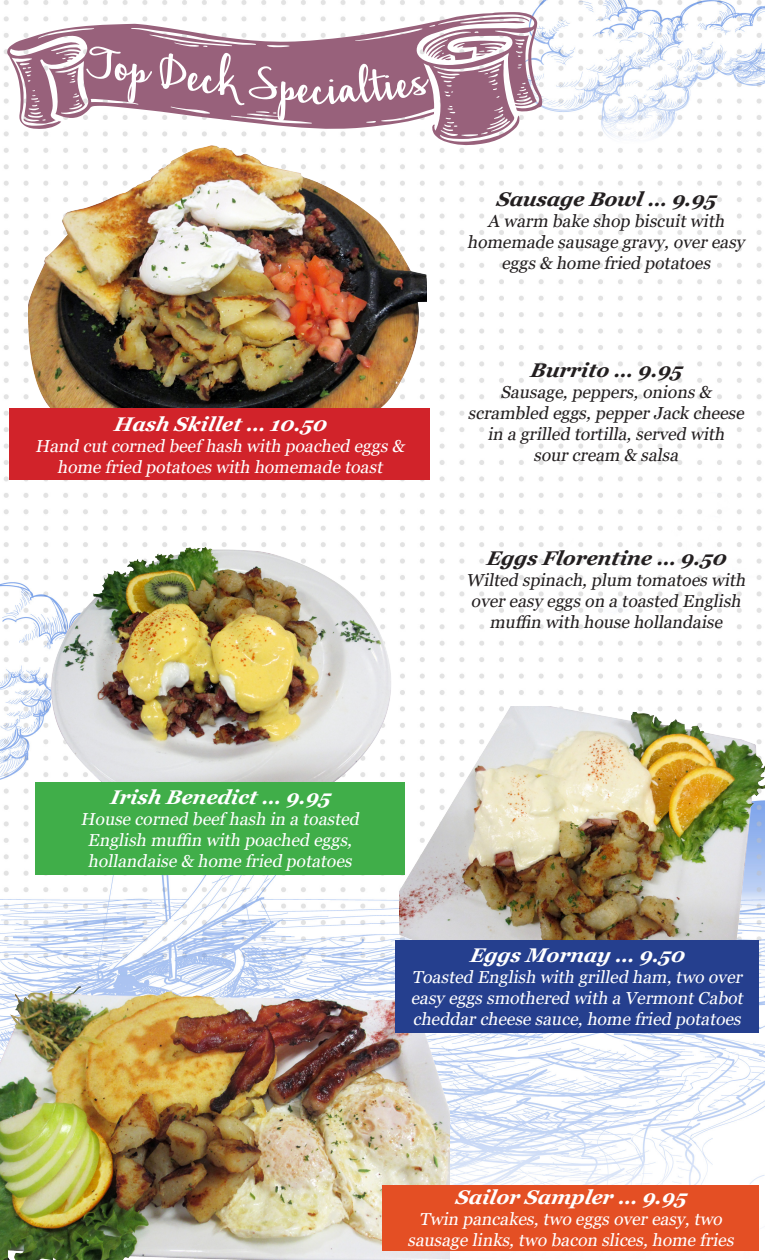
<style>
.page{position:relative;width:765px;height:1260px;background:#fff}
.page>*{position:absolute;margin:0;border:0;box-sizing:border-box;transform-origin:0 0}
.t1{font:71.25px "Hickory Jack";color:#fff}
.t2{font:italic 700 19.75px "Georgia";color:#fff}
.t3{font:italic 700 19.75px "Georgia";color:#231f20}
.t4{font:italic 17.38px "Georgia";color:#fff}
.t5{font:italic 17.38px/21px "Georgia";color:#231f20;text-align:center}
</style>
<div class="page">
<img style="left:0;top:0;width:765px;height:1260px">
<svg style="left:6px;top:12px;width:537px;height:134px"></svg>
<img style="left:28px;top:145px;width:399px;height:264px">
<div style="left:9px;top:409px;width:421px;height:71px;background:#d1232a"></div>
<img style="left:42px;top:548px;width:354px;height:234px">
<div style="left:35px;top:782px;width:370px;height:93px;background:#40ae49"></div>
<img style="left:400px;top:707px;width:365px;height:252px">
<img style="left:0;top:985px;width:449px;height:275px">
<div style="left:382px;top:1185px;width:377px;height:65px;background:#e44f24"></div>
<div style="left:395px;top:940px;width:364px;height:92px;background:#253f8e"></div>
<div style="left:85px;top:45px;width:49px;height:38px;background:#98617b"></div>
<div style="left:248px;top:63px;width:183px;height:59px;background:#98617b"></div>
<p class="t1" style="left:135px;top:34px;width:112px;rotate:7deg">p Deck</p>
<p class="t2" style="left:114px;top:411px;width:219px">Hash Skillet… 10.50</p>
<p class="t4" style="left:35px;top:435px;width:374px">Hand cutcorned beef hash with poached eggs &amp;</p>
<p class="t4" style="left:57px;top:456px;width:331px">home fried potatoes with homemade toast</p>
<p class="t3" style="left:496px;top:187px;width:221px">Sausage Bowl… 9.95</p>
<p class="t5" style="left:488px;top:211px;width:242px">A warm bake shop biscuitwith</p>
<p class="t5" style="left:467px;top:232px;width:279px">homemade sausage gravy,over easy eggs &amp; home fried potatoes</p>
<p class="t3" style="left:530px;top:357px;width:154px">Burrito … 9.95</p>
<p class="t5" style="left:500px;top:382px;width:216px">Sausage,peppers,onions &amp;</p>
<p class="t5" style="left:468px;top:403px;width:281px">scrambled eggs,pepper Jack cheese</p>
<p class="t5" style="left:487px;top:424px;width:242px">in a grilled tortilla,served with</p>
<p class="t5" style="left:533px;top:445px;width:150px">sour cream &amp; salsa</p>
<p class="t3" style="left:486px;top:546px;width:246px">Eggs Florentine … 9.50</p>
<p class="t5" style="left:466px;top:570px;width:285px">Wilted spinach,plum tomatoes with over easy eggs on a toasted English muffin with house hollandaise</p>
<p class="t2" style="left:110px;top:785px;width:222px">Irish Benedict… 9.95</p>
<p class="t4" style="left:81px;top:809px;width:284px">House corned beef hash in a toasted</p>
<p class="t4" style="left:88px;top:830px;width:270px">English muffin with poached eggs,</p>
<p class="t4" style="left:88px;top:851px;width:269px">hollandaise &amp; home fried potatoes</p>
<p class="t2" style="left:470px;top:942px;width:221px">Eggs Mornay … 9.50</p>
<p class="t4" style="left:412px;top:967px;width:336px">Toasted English with grilled ham,two over</p>
<p class="t4" style="left:411px;top:988px;width:338px">easy eggs smothered with a VermontCabot</p>
<p class="t4" style="left:413px;top:1009px;width:333px">cheddar cheese sauce,home fried potatoes</p>
<p class="t2" style="left:455px;top:1184px;width:233px">Sailor Samp ler … 9.95</p>
<p class="t4" style="left:419px;top:1209px;width:308px">Twin pancakes,two eggs over easy,two</p>
<p class="t4" style="left:407px;top:1230px;width:331px">sausage links,two bacon slices,home fries</p>
</div>
